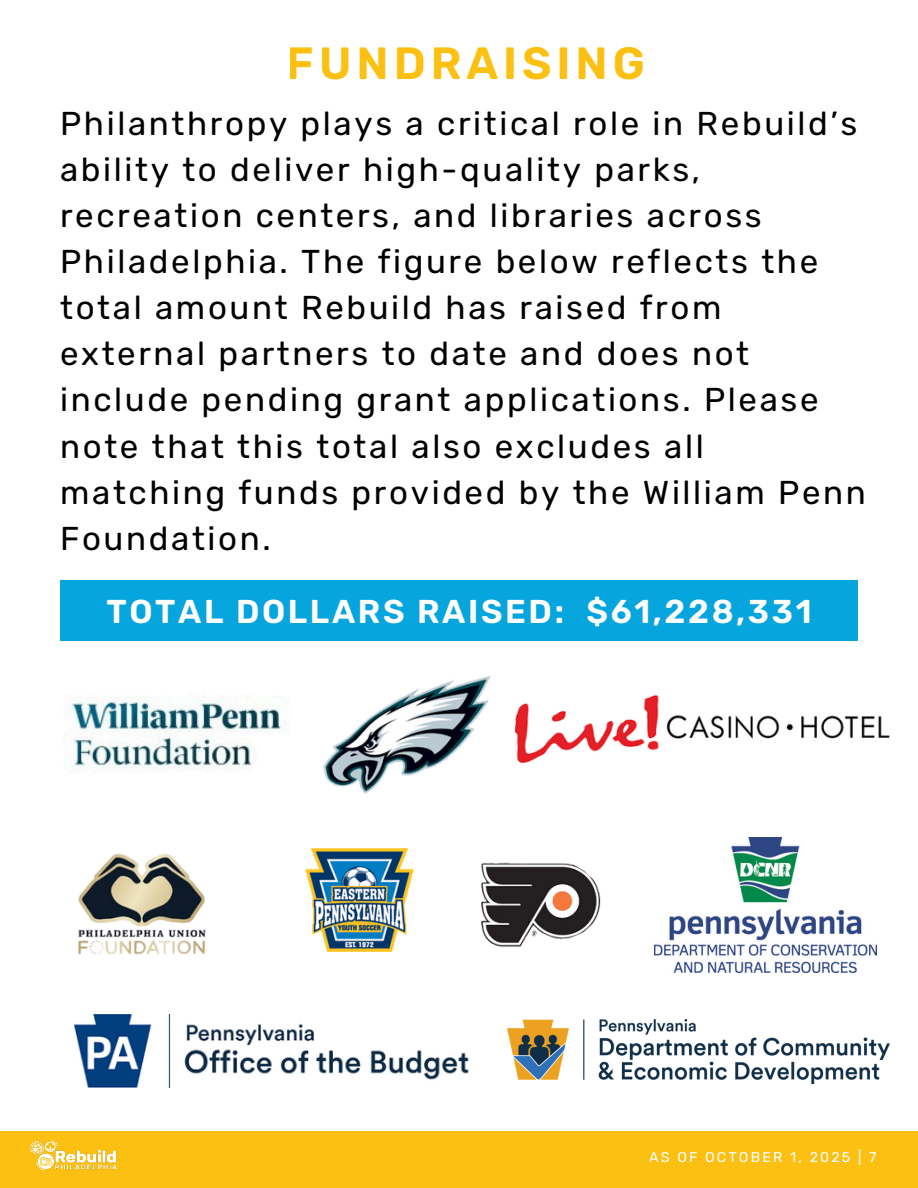
<style>
.page{position:relative;width:918px;height:1188px;background:#fff}
.page>*{position:absolute;margin:0;border:0;box-sizing:border-box;transform-origin:0 0}
.t1{font:600 45.15px "Rubik";letter-spacing:.11em;color:#fbc012}
.t2{font:33px/46.2px "Rubik";letter-spacing:.08em;color:#000}
.t3{font:600 33px "Rubik";letter-spacing:.08em;color:#fff}
.t4{font:14.25px "Rubik";letter-spacing:.15em;color:#fff}
</style>
<div class="page">
<div style="left:0;top:1131px;width:918px;height:57px;background:#fbc012"></div>
<img style="left:30px;top:1139px;width:87px;height:32px">
<div style="left:60px;top:581px;width:798px;height:59px;background:#07a5dd"></div>
<img style="left:323px;top:676px;width:168px;height:118px">
<img style="left:482px;top:862px;width:119px;height:86px">
<img style="left:78px;top:853px;width:128px;height:102px">
<img style="left:516px;top:696px;width:373px;height:66px">
<img style="left:68px;top:695px;width:214px;height:76px">
<img style="left:74px;top:1015px;width:395px;height:73px">
<img style="left:507px;top:1019px;width:383px;height:64px">
<img style="left:655px;top:837px;width:221px;height:135px">
<img style="left:306px;top:849px;width:108px;height:102px">
<h1 class="t1" style="left:287px;top:37px;width:360px">FUNDRAISING</h1>
<p class="t2" style="left:60px;top:100px;width:807px">Philanthropy plays a critical role in Rebuild’s ability to deliver high-quality parks, recreation centers, and libraries across Philadelphia. The figure below reflects the total amount Rebuild has raised from external partners to date and does not include pending grant applications. Please note that this total also excludes all matching funds provided by the William Penn Foundation.</p>
<p class="t3" style="left:106px;top:592px;width:707px">TOTAL DOLLARS RAISED: $61,228,331</p>
<p class="t4" style="left:649px;top:1149px;width:229px">AS OF OCTOBER 1, 2025 | 7</p>
</div>
